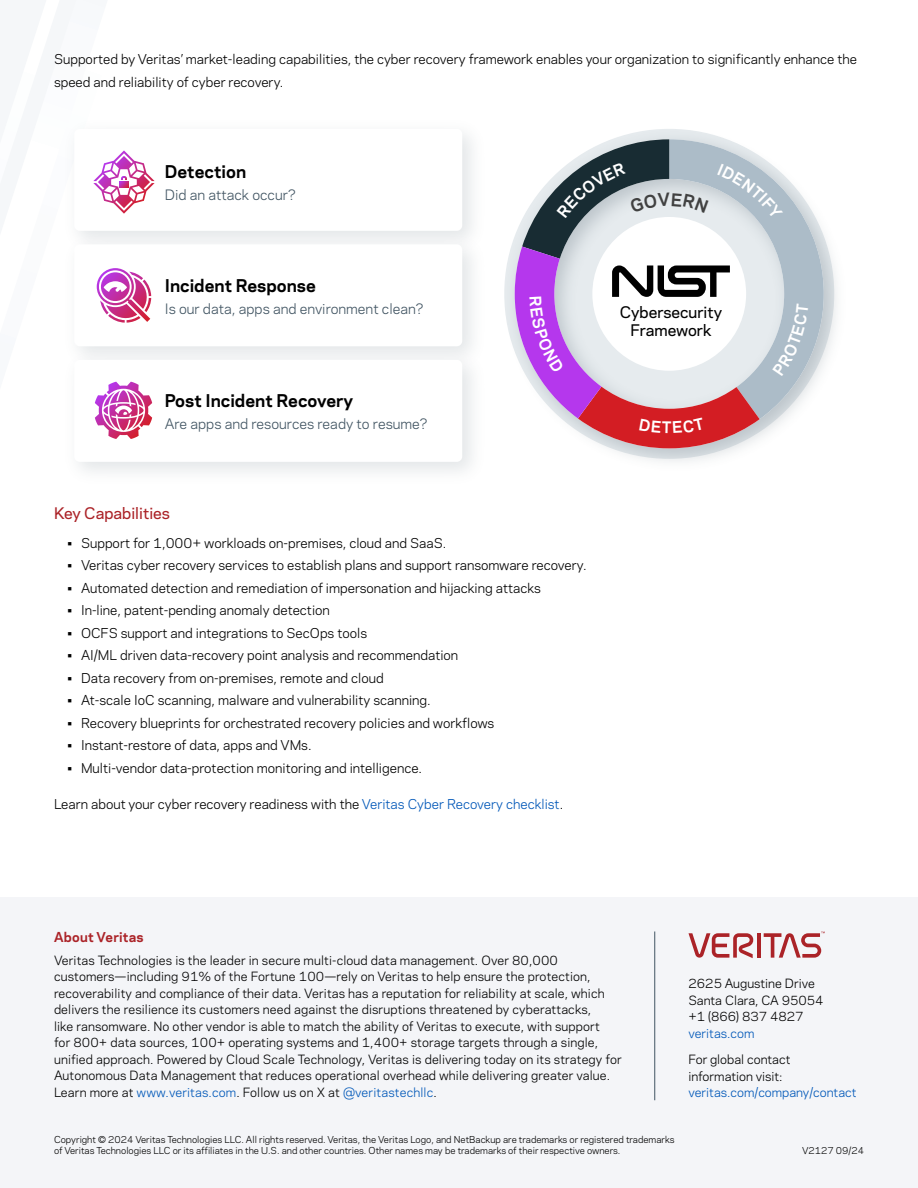
<style>
.page{position:relative;width:918px;height:1188px;background:#fff}
.page>*{position:absolute;margin:0;border:0;box-sizing:border-box;transform-origin:0 0}
.t1{font:700 16.5px "Polaris";color:#000}
.t2{font:500 15px/18px "Polaris";color:#000;text-align:center}
.Paragraph_Title{font:500 15px "Polaris";color:#ab2328}
.t3{font:13.5px "Polaris";color:#425563}
.Body_Copy{font:12.75px/22.5px "Polaris";color:#000}
.t4{font:700 12.75px "Polaris";letter-spacing:.015em;color:#ab2328}
.t5{font:12px/16.5px "Polaris";letter-spacing:.01em;color:#000}
.t6{font:12px "Polaris";color:#0057b8}
.t7{font:9px/10.8px "Polaris";color:#000}
.s1{color:#0057b8}
</style>
<div class="page">
<div style="left:0;top:898px;width:918px;height:290px;background:#f4f5f8"></div>
<hr style="left:757px;top:933px;width:4px;height:25px;background:#ab2328">
<svg style="left:689px;top:933px;width:65px;height:25px"></svg>
<svg style="left:764px;top:932px;width:61px;height:26px"></svg>
<hr style="left:654px;top:932px;width:1px;height:168px;background:#425563">
<div style="left:74px;top:244px;width:388px;height:102px;background:#fff;border-radius:5px"></div>
<img style="left:504px;top:129px;width:333px;height:333px">
<svg style="left:58px;top:121px;width:97px;height:254px"></svg>
<svg style="left:107px;top:382px;width:45px;height:48px"></svg>
<svg style="left:515px;top:139px;width:309px;height:309px"></svg>
<p class="Body_Copy" style="left:54px;top:47px;width:805px">Supported by Veritas’ market-leading capabilities, the cyber recovery framework enables your organization to significantly enhance the speed and reliability of cyber recovery.</p>
<p class="t1" style="left:165px;top:159px;width:83px">Detection</p>
<p class="t3" style="left:165px;top:185px;width:133px">Did an attack occur?</p>
<p class="t1" style="left:165px;top:273px;width:153px">Incident Response</p>
<p class="t3" style="left:165px;top:299px;width:260px">Is our data, apps and environment clean?</p>
<p class="t1" style="left:165px;top:388px;width:190px">Post Incident Recovery</p>
<p class="t3" style="left:165px;top:414px;width:264px">Are apps and resources ready to resume?</p>
<p class="Paragraph_Title" style="left:54px;top:502px;width:118px">Key Capabilities</p>
<p class="Body_Copy" style="left:68px;top:531px;width:380px">• Support for 1,000+ workloads on-premises, cloud and SaaS.</p>
<p class="Body_Copy" style="left:68px;top:554px;width:521px">• Veritas cyber recovery services to establish plans and support ransomware recovery.</p>
<p class="Body_Copy" style="left:68px;top:576px;width:475px">• Automated detection and remediation of impersonation and hijacking attacks</p>
<p class="Body_Copy" style="left:68px;top:599px;width:264px">• In-line, patent-pending anomaly detection</p>
<p class="Body_Copy" style="left:68px;top:621px;width:301px">• OCFS support and integrations to SecOps tools</p>
<p class="Body_Copy" style="left:68px;top:644px;width:392px">• AI/ML driven data-recovery point analysis and recommendation</p>
<p class="Body_Copy" style="left:68px;top:666px;width:318px">• Data recovery from on-premises, remote and cloud</p>
<p class="Body_Copy" style="left:68px;top:689px;width:365px">• At-scale IoC scanning, malware and vulnerability scanning.</p>
<p class="Body_Copy" style="left:68px;top:711px;width:428px">• Recovery blueprints for orchestrated recovery policies and workflows</p>
<p class="Body_Copy" style="left:68px;top:734px;width:246px">• Instant-restore of data, apps and VMs.</p>
<p class="Body_Copy" style="left:68px;top:756px;width:356px">• Multi-vendor data-protection monitoring and intelligence.</p>
<p class="Body_Copy" style="left:54px;top:792px;width:511px">Learn about your cyber recovery readiness with the <span class="s1">Veritas Cyber Recovery checklist</span>.</p>
<p class="t2" style="left:620px;top:302px;width:104px">Cybersecurity<br>Framework</p>
<p class="t4" style="left:54px;top:927px;width:91px">About Veritas</p>
<p class="t5" style="left:54px;top:951px;width:569px">Veritas Technologies is the leader in secure multi-cloud data management. Over 80,000 customers—including 91% of the Fortune 100—rely on Veritas to help ensure the protection, recoverability and compliance of their data. Veritas has a reputation for reliability at scale, which delivers the resilience its customers need against the disruptions threatened by cyberattacks,<br>like ransomware. No other vendor is able to match the ability of Veritas to execute, with support<br>for 800+ data sources, 100+ operating systems and 1,400+ storage targets through a single, unified approach. Powered by Cloud Scale Technology, Veritas is delivering today on its strategy for Autonomous Data Management that reduces operational overhead while delivering greater value.<br>Learn more at <span class="s1">www.veritas.com</span>. Follow us on X at <span class="s1">@veritastechllc</span>.</p>
<p class="t7" style="left:54px;top:1134px;width:622px">Copyright © 2024 Veritas Technologies LLC. All rights reserved. Veritas, the Veritas Logo, and NetBackup are trademarks or registered trademarks of Veritas Technologies LLC or its affiliates in the U.S. and other countries. Other names may be trademarks of their respective owners.</p>
<p class="t7" style="left:802px;top:1145px;width:63px">V2127 09/24</p>
<p class="t5" style="left:688px;top:975px;width:137px">2625 Augustine Drive<br>Santa Clara, CA 95054 +1 (866) 837 4827</p>
<p class="t6" style="left:688px;top:1024px;width:68px">veritas.com</p>
<p class="t5" style="left:688px;top:1051px;width:104px">For global contact information visit:</p>
<p class="t6" style="left:688px;top:1083px;width:170px">veritas.com/company/contact</p>
</div>
